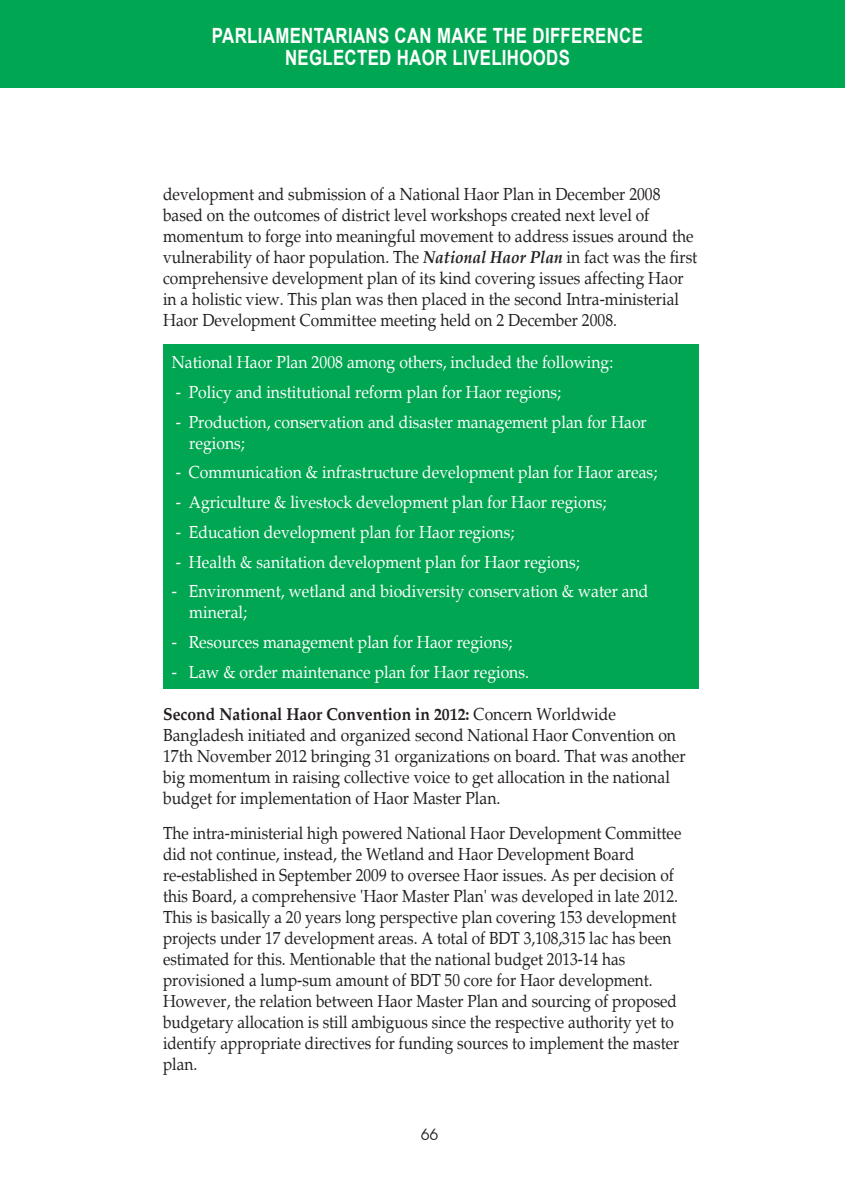
<style>
.page{position:relative;width:845px;height:1197px;background:#fff}
.page>*{position:absolute;margin:0;border:0;box-sizing:border-box;transform-origin:0 0}
.t1{font:700 21px/22.8px "Arial";letter-spacing:.02em;color:#fff;text-align:center;scale:.8 1}
.t2{font:17.5px/21px "Palatino";color:#231f20;scale:.88 1}
.t3{font:17.5px/21px "Palatino";color:#fff;scale:.9 1}
.t4{font:17.5px/21px "Palatino";color:#231f20;scale:.89 1}
.t5{font:17.5px/21px "Palatino";color:#231f20;scale:.9 1}
.t6{font:15.75px "Avant Garde IT Cby BT";color:#231f20}
.s1{font-weight:700;font-style:italic}
.s2{font-weight:700}
</style>
<div class="page">
<div style="left:163px;top:344px;width:536px;height:345px;background:#00a651"></div>
<div style="left:0;top:0;width:844px;height:87px;background:#00a651"></div>
<p class="t1" style="left:212px;top:25px;width:540px">PARLIAMENTARIANS CAN MAKE THE DIFFERENCE<br>NEGLECTED HAOR LIVELIHOODS</p>
<p class="t4" style="left:163px;top:184px;width:601px">development and submission of a National Haor Plan in December 2008 based on the outcomes of district level workshops created next level of momentum to forge into meaningful movement to address issues around the vulnerability of haor population. The <span class="s1">National Haor Plan</span> in fact was the first comprehensive development plan of its kind covering issues affecting Haor in a holistic view. This plan was then placed in the second Intra-ministerial Haor Development Committee meeting held on 2 December 2008.</p>
<p class="t3" style="left:172px;top:352px;width:492px">National Haor Plan 2008 among others, included the following:</p>
<p class="t3" style="left:176px;top:382px;width:429px">- Policy and institutional reform plan for Haor regions;</p>
<p class="t3" style="left:189px;top:412px;width:509px;text-indent:-14px">- Production, conservation and disaster management plan for Haor regions;</p>
<p class="t3" style="left:176px;top:462px;width:536px">- Communication &amp; infrastructure development plan for Haor areas;</p>
<p class="t3" style="left:176px;top:492px;width:480px">- Agriculture &amp; livestock development plan for Haor regions;</p>
<p class="t3" style="left:176px;top:522px;width:377px">- Education development plan for Haor regions;</p>
<p class="t3" style="left:176px;top:552px;width:450px">- Health &amp; sanitation development plan for Haor regions;</p>
<p class="t3" style="left:189px;top:581px;width:511px;text-indent:-17px">- Environment, wetland and biodiversity conservation &amp; water and mineral;</p>
<p class="t3" style="left:172px;top:632px;width:379px">- Resources management plan for Haor regions;</p>
<p class="t3" style="left:172px;top:662px;width:398px">- Law &amp; order maintenance plan for Haor regions.</p>
<p class="t5" style="left:163px;top:704px;width:582px"><span class="s2">Second National Haor Convention in 2012:</span> Concern Worldwide Bangladesh initiated and organized second National Haor Convention on 17th November 2012 bringing 31 organizations on board. That was another big momentum in raising collective voice to get allocation in the national budget for implementation of Haor Master Plan.</p>
<p class="t2" style="left:163px;top:823px;width:590px">The intra-ministerial high powered National Haor Development Committee did not continue, instead, the Wetland and Haor Development Board re-established in September 2009 to oversee Haor issues. As per decision of this Board, a comprehensive 'Haor Master Plan' was developed in late 2012.<br>This is basically a 20 years long perspective plan covering 153 development projects under 17 development areas. A total of BDT 3,108,315 lac has been estimated for this. Mentionable that the national budget 2013-14 has provisioned a lump-sum amount of BDT 50 core for Haor development.<br>However, the relation between Haor Master Plan and sourcing of proposed budgetary allocation is still ambiguous since the respective authority yet to identify appropriate directives for funding sources to implement the master plan.</p>
<p class="t6" style="left:420px;top:1125px;width:19px">66</p>
</div>
